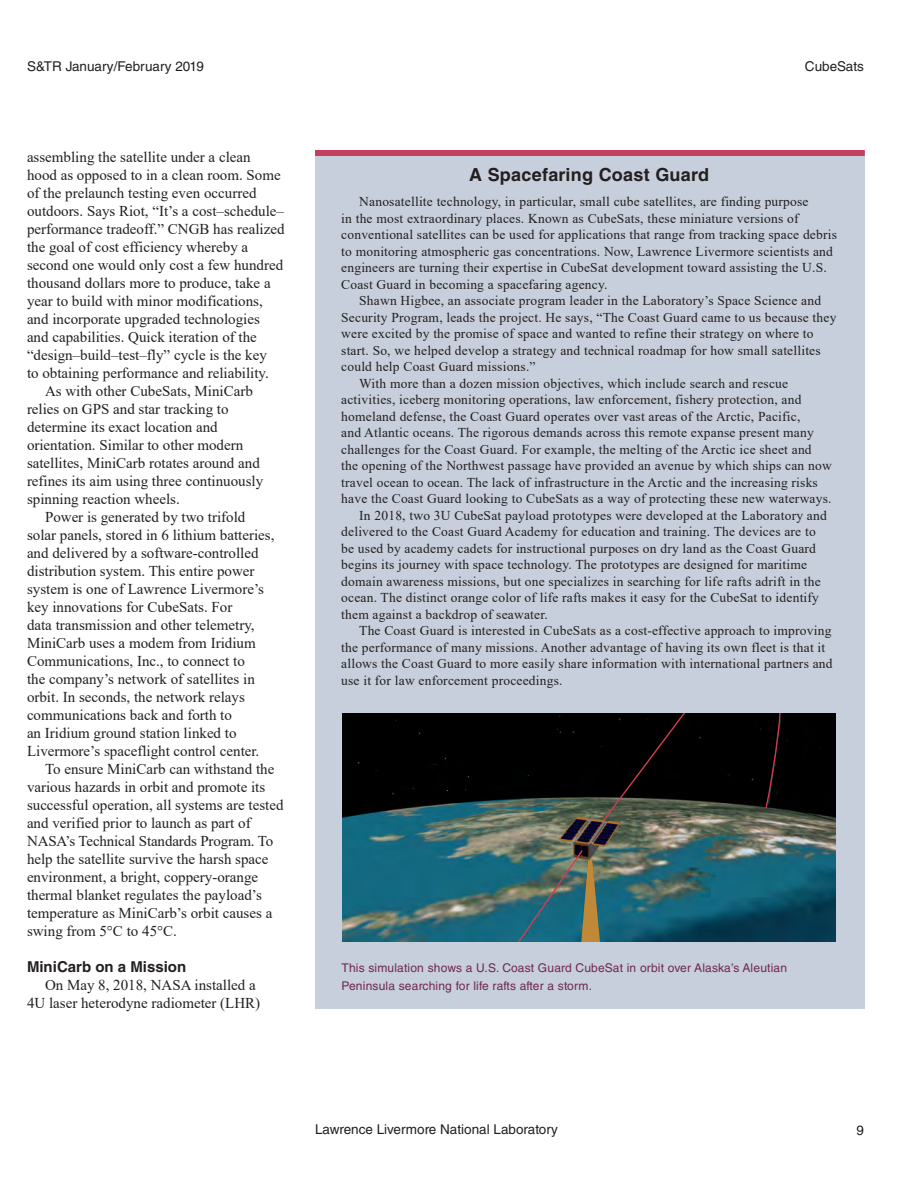
<style>
.page{position:relative;width:918px;height:1188px;background:#fff}
.page>*{position:absolute;margin:0;border:0;box-sizing:border-box;transform-origin:0 0}
.STR_box_title{font:700 18px "Helvetica LT Std";letter-spacing:.015em;color:#231f20}
.STR_general_text{font:15px/18px "Times New Roman";color:#231f20}
.STR_lev_1_head{font:700 15px "Helvetica LT Std";color:#231f20}
.STR_box_text{font:13.5px/16.5px "Times New Roman";letter-spacing:.015em;color:#231f20}
.t1{font:13.5px "Helvetica LT Std";color:#231f20}
.STR_Captions{font:12px/18px "Helvetica LT Std";letter-spacing:.015em;color:#722655}
</style>
<div class="page">
<div style="left:315px;top:152px;width:550px;height:857px;background:#c6cfdb"></div>
<img style="left:342px;top:714px;width:493px;height:228px">
<svg style="left:602px;top:714px;width:206px;height:108px"></svg>
<img style="left:514px;top:849px;width:92px;height:93px">
<div style="left:315px;top:150px;width:550px;height:6px;background:#c53e5f"></div>
<p class="t1" style="left:27px;top:59px;width:178px">S&amp;TR January/February 2019</p>
<p class="STR_general_text" style="left:27px;top:148px;width:259px">assembling the satellite under a clean<br>hood as opposed to in a clean room. Some of the prelaunch testing even occurred outdoors. Says Riot, “It’s a cost–schedule– performance tradeoff.” CNGB has realized the goal of cost efficiency whereby a second one would only cost a few hundred thousand dollars more to produce, take a year to build with minor modifications, and incorporate upgraded technologies and capabilities. Quick iteration of the “design–build–test–fly” cycle is the key<br>to obtaining performance and reliability.</p>
<p class="STR_general_text" style="left:27px;top:382px;width:238px;text-indent:18px">As with other CubeSats, MiniCarb relies on GPS and star tracking to determine its exact location and orientation. Similar to other modern satellites, MiniCarb rotates around and refines its aim using three continuously spinning reaction wheels.</p>
<p class="STR_general_text" style="left:27px;top:508px;width:249px;text-indent:18px">Power is generated by two trifold solar panels, stored in 6 lithium batteries, and delivered by a software-controlled distribution system. This entire power system is one of Lawrence Livermore’s key innovations for CubeSats. For<br>data transmission and other telemetry, MiniCarb uses a modem from Iridium Communications, Inc., to connect to<br>the company’s network of satellites in orbit. In seconds, the network relays communications back and forth to<br>an Iridium ground station linked to Livermore’s spaceflight control center.</p>
<p class="STR_general_text" style="left:27px;top:760px;width:258px;text-indent:18px">To ensure MiniCarb can withstand the various hazards in orbit and promote its successful operation, all systems are tested and verified prior to launch as part of NASA’s Technical Standards Program. To help the satellite survive the harsh space environment, a bright, coppery-orange thermal blanket regulates the payload’s temperature as MiniCarb’s orbit causes a swing from 5 C to 45 C.</p>
<p class="STR_lev_1_head" style="left:27px;top:958px;width:161px">MiniCarb on a Mission</p>
<p class="STR_general_text" style="left:27px;top:976px;width:235px;text-align:right">On May 8, 2018, NASA installed a<br>4U laser heterodyne radiometer (LHR)</p>
<p class="t1" style="left:805px;top:59px;width:61px">CubeSats</p>
<p class="STR_box_title" style="left:469px;top:164px;width:241px">A Spacefaring Coast Guard</p>
<p class="STR_box_text" style="left:341px;top:193px;width:497px;text-indent:18px">Nanosatellite technology, in particular, small cube satellites, are finding purpose<br>in the most extraordinary places. Known as CubeSats, these miniature versions of conventional satellites can be used for applications that range from tracking space debris to monitoring atmospheric gas concentrations. Now, Lawrence Livermore scientists and engineers are turning their expertise in CubeSat development toward assisting the U.S.<br>Coast Guard in becoming a spacefaring agency.</p>
<p class="STR_box_text" style="left:341px;top:292px;width:497px;text-indent:18px">Shawn Higbee, an associate program leader in the Laboratory’s Space Science and Security Program, leads the project. He says, “The Coast Guard came to us because they were excited by the promise of space and wanted to refine their strategy on where to start. So, we helped develop a strategy and technical roadmap for how small satellites could help Coast Guard missions.”</p>
<p class="STR_box_text" style="left:341px;top:375px;width:492px;text-indent:18px">With more than a dozen mission objectives, which include search and rescue activities, iceberg monitoring operations, law enforcement, fishery protection, and homeland defense, the Coast Guard operates over vast areas of the Arctic, Pacific,<br>and Atlantic oceans. The rigorous demands across this remote expanse present many challenges for the Coast Guard. For example, the melting of the Arctic ice sheet and the opening of the Northwest passage have provided an avenue by which ships can now travel ocean to ocean. The lack of infrastructure in the Arctic and the increasing risks have the Coast Guard looking to CubeSats as a way of protecting these new waterways.</p>
<p class="STR_box_text" style="left:341px;top:507px;width:487px;text-indent:18px">In 2018, two 3U CubeSat payload prototypes were developed at the Laboratory and delivered to the Coast Guard Academy for education and training. The devices are to be used by academy cadets for instructional purposes on dry land as the Coast Guard begins its journey with space technology. The prototypes are designed for maritime domain awareness missions, but one specializes in searching for life rafts adrift in the ocean. The distinct orange color of life rafts makes it easy for the CubeSat to identify them against a backdrop of seawater.</p>
<p class="STR_box_text" style="left:341px;top:622px;width:493px;text-indent:18px">The Coast Guard is interested in CubeSats as a cost-effective approach to improving the performance of many missions. Another advantage of having its own fleet is that it allows the Coast Guard to more easily share information with international partners and use it for law enforcement proceedings.</p>
<p class="STR_Captions" style="left:342px;top:959px;width:447px">This simulation shows a U.S. Coast Guard CubeSat in orbit over Alaska’s Aleutian<br>Peninsula searching for life rafts after a storm.</p>
<p class="t1" style="left:315px;top:1121px;width:245px">Lawrence Livermore National Laboratory</p>
<p class="t1" style="left:856px;top:1122px;width:9px">9</p>
</div>
